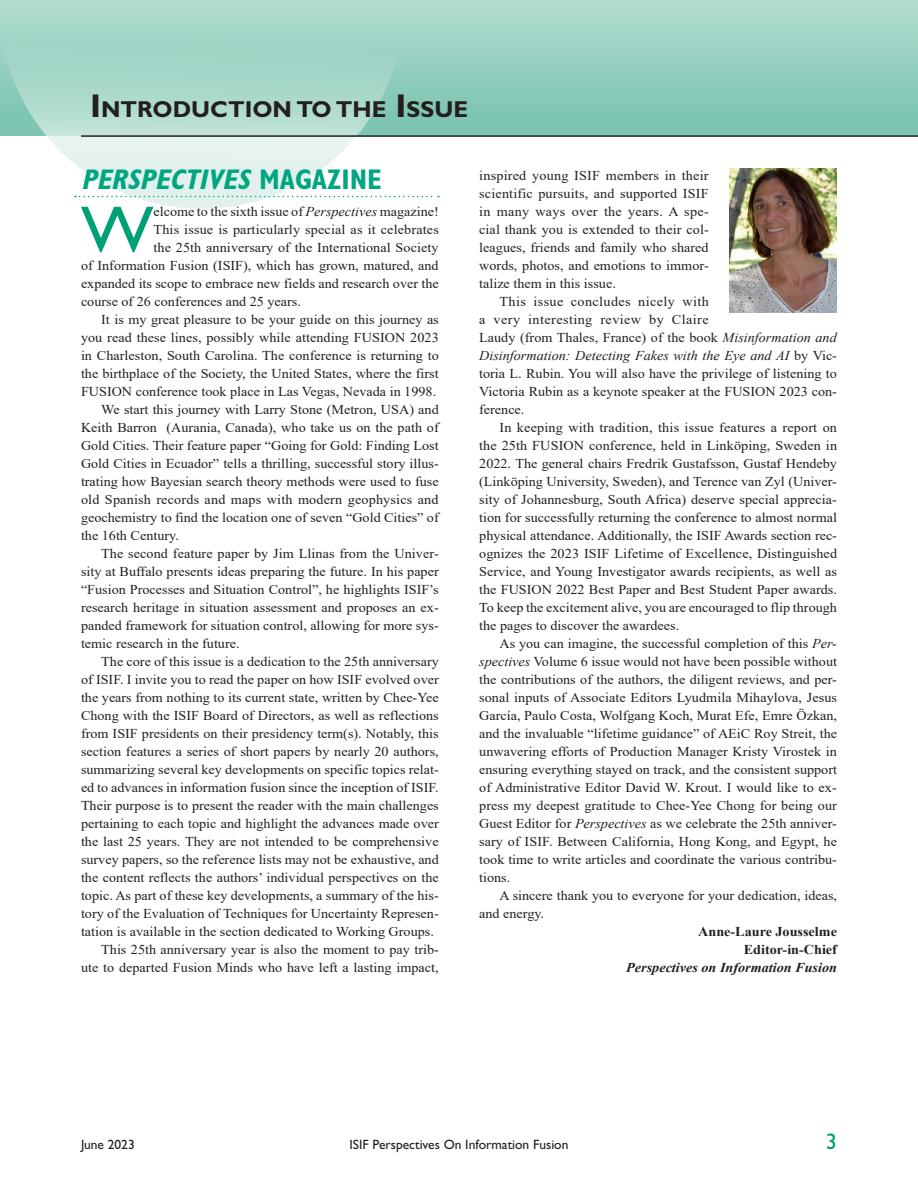
<style>
.page{position:relative;width:918px;height:1188px;background:#fff}
.page>*{position:absolute;margin:0;border:0;box-sizing:border-box;transform-origin:0 0}
.t1{font:66.3px "Gill Sans Std";color:#00a077;scale:1.05 1}
.t2{font:italic 700 condensed 28.5px "Gill Sans Std";color:#00a680}
.t3{font:700 23.1px "Gill Sans Std";color:#231f20}
.t4{font:22.5px "Gill Sans Std";color:#00a077}
.t5{font:13.5px/18px "Times New Roman";color:#231f20;text-align:justify;scale:1.05 1}
.t6{font:13.5px "Gill Sans Std";color:#231f20}
.t7{font:700 13.5px/18px "Times New Roman";color:#231f20;text-align:right;scale:1.05 1}
.t8{font:italic 700 13.5px "Times New Roman";color:#231f20;scale:1.05 1}
.s1{font-size:33px}
.s2{font-style:normal}
.s3{font-style:italic}
</style>
<div class="page">
<div style="left:0;top:0;width:918px;height:136px;background:linear-gradient(to bottom,#b3ddd1,#77c3ae)"></div>
<svg style="left:0;top:0;width:403px;height:209px"></svg>
<hr style="left:81px;top:135px;width:837px;height:2px;background:#231f20">
<svg style="left:75px;top:196px;width:364px;height:1px"></svg>
<img style="left:729px;top:169px;width:108px;height:144px">
<h3 class="t3" style="left:90px;top:96px;width:224px"><span class="s1">I</span> INTRODUCTI I</h3>
<h3 class="t3" style="left:353px;top:96px;width:85px">IN <span class="s1">I</span> INT</h3>
<h2 class="t2" style="left:81px;top:162px;width:302px">PERSPECTIVES <span class="s2">M A G A Z I N E</span></h2>
<h1 class="t1" style="left:81px;top:192px;width:71px">W</h1>
<p class="t5" style="left:154px;top:202px;width:273px">elcome to the sixth issue of <span class="s3">Perspectives</span> magazine!</p>
<p class="t5" style="left:154px;top:220px;width:273px">This issue is particularly special as it celebrates</p>
<p class="t5" style="left:154px;top:238px;width:273px">the 25th anniversary of the International Society</p>
<p class="t5" style="left:81px;top:256px;width:342px">of Information Fusion (ISIF), which has grown, matured, and</p>
<p class="t5" style="left:81px;top:274px;width:342px">expanded its scope to embrace new fields and research over the</p>
<p class="t5" style="left:81px;top:292px;width:211px">course of 26 conferences and 25 years.</p>
<p class="t5" style="left:101px;top:310px;width:323px">It is my great pleasure to be your guide on this journey as</p>
<p class="t5" style="left:81px;top:328px;width:342px">you read these lines, possibly while attending FUSION 2023</p>
<p class="t5" style="left:81px;top:346px;width:342px">in Charleston, South Carolina. The conference is returning to</p>
<p class="t5" style="left:81px;top:364px;width:342px">the birthplace of the Society, the United States, where the first</p>
<p class="t5" style="left:81px;top:382px;width:340px">FUSION conference took place in Las Vegas, Nevada in 1998.</p>
<p class="t5" style="left:101px;top:400px;width:323px">We start this journey with Larry Stone (Metron, USA) and</p>
<p class="t5" style="left:81px;top:418px;width:342px">Keith Barron (Aurania, Canada), who take us on the path of</p>
<p class="t5" style="left:81px;top:436px;width:342px">Gold Cities. Their feature paper “Going for Gold: Finding Lost</p>
<p class="t5" style="left:81px;top:454px;width:342px">Gold Cities in Ecuador” tells a thrilling, successful story illus-</p>
<p class="t5" style="left:81px;top:472px;width:342px">trating how Bayesian search theory methods were used to fuse</p>
<p class="t5" style="left:81px;top:490px;width:342px">old Spanish records and maps with modern geophysics and</p>
<p class="t5" style="left:81px;top:508px;width:342px">geochemistry to find the location one of seven “Gold Cities” of</p>
<p class="t5" style="left:81px;top:526px;width:95px">the 16th Century.</p>
<p class="t5" style="left:101px;top:544px;width:323px">The second feature paper by Jim Llinas from the Univer-</p>
<p class="t5" style="left:81px;top:562px;width:342px">sity at Buffalo presents ideas preparing the future. In his paper</p>
<p class="t5" style="left:81px;top:580px;width:342px">“Fusion Processes and Situation Control”, he highlights ISIF’s</p>
<p class="t5" style="left:81px;top:598px;width:342px">research heritage in situation assessment and proposes an ex-</p>
<p class="t5" style="left:81px;top:616px;width:342px">panded framework for situation control, allowing for more sys-</p>
<p class="t5" style="left:81px;top:634px;width:153px">temic research in the future.</p>
<p class="t5" style="left:101px;top:652px;width:323px">The core of this issue is a dedication to the 25th anniversary</p>
<p class="t5" style="left:81px;top:670px;width:342px">of ISIF. I invite you to read the paper on how ISIF evolved over</p>
<p class="t5" style="left:81px;top:688px;width:342px">the years from nothing to its current state, written by Chee-Yee</p>
<p class="t5" style="left:81px;top:706px;width:342px">Chong with the ISIF Board of Directors, as well as reflections</p>
<p class="t5" style="left:81px;top:724px;width:342px">from ISIF presidents on their presidency term(s). Notably, this</p>
<p class="t5" style="left:81px;top:742px;width:342px">section features a series of short papers by nearly 20 authors,</p>
<p class="t5" style="left:81px;top:760px;width:342px">summarizing several key developments on specific topics relat-</p>
<p class="t5" style="left:81px;top:778px;width:342px">ed to advances in information fusion since the inception of ISIF.</p>
<p class="t5" style="left:81px;top:796px;width:342px">Their purpose is to present the reader with the main challenges</p>
<p class="t5" style="left:81px;top:814px;width:342px">pertaining to each topic and highlight the advances made over</p>
<p class="t5" style="left:81px;top:832px;width:342px">the last 25 years. They are not intended to be comprehensive</p>
<p class="t5" style="left:81px;top:850px;width:342px">survey papers, so the reference lists may not be exhaustive, and</p>
<p class="t5" style="left:81px;top:868px;width:342px">the content reflects the authors’ individual perspectives on the</p>
<p class="t5" style="left:81px;top:886px;width:342px">topic. As part of these key developments, a summary of the his-</p>
<p class="t5" style="left:81px;top:904px;width:342px">tory of the Evaluation of Techniques for Uncertainty Represen-</p>
<p class="t5" style="left:81px;top:922px;width:338px">tation is available in the section dedicated to Working Groups.</p>
<p class="t5" style="left:101px;top:940px;width:323px">This 25th anniversary year is also the moment to pay trib-</p>
<p class="t5" style="left:81px;top:958px;width:342px">ute to departed Fusion Minds who have left a lasting impact,</p>
<p class="t5" style="left:479px;top:166px;width:220px">inspired young ISIF members in their scientific pursuits, and supported ISIF in many ways over the years. A spe&shy;cial thank you is extended to their col&shy;leagues, friends and family who shared words, photos, and emotions to immor&shy;talize them in this issue.</p>
<p class="t5" style="left:479px;top:292px;width:342px;text-align:left;text-indent:20px">This issue concludes nicely with<br>a very interesting review by Claire<br>Laudy (from Thales, France) of the book <span class="s3">Misinformation and Disinformation: Detecting Fakes with the Eye and AI</span> by Vic&shy;toria L. Rubin. You will also have the privilege of listening to Victoria Rubin as a keynote speaker at the FUSION 2023 con&shy;ference.</p>
<p class="t5" style="left:479px;top:418px;width:342px;text-indent:20px">In keeping with tradition, this issue features a report on the 25th FUSION conference, held in Linköping, Sweden in 2022. The general chairs Fredrik Gustafsson, Gustaf Hendeby (Linköping University, Sweden), and Terence van Zyl (Univer&shy;sity of Johannesburg, South Africa) deserve special apprecia&shy;tion for successfully returning the conference to almost normal physical attendance. Additionally, the ISIF Awards section rec&shy;ognizes the 2023 ISIF Lifetime of Excellence, Distinguished Service, and Young Investigator awards recipients, as well as the FUSION 2022 Best Paper and Best Student Paper awards.<br>To keep the excitement alive, you are encouraged to flip through the pages to discover the awardees.</p>
<p class="t5" style="left:479px;top:634px;width:342px;text-indent:20px">As you can imagine, the successful completion of this <span class="s3">Per&shy;spectives</span> Volume 6 issue would not have been possible without the contributions of the authors, the diligent reviews, and per&shy;sonal inputs of Associate Editors Lyudmila Mihaylova, Jesus García, Paulo Costa, Wolfgang Koch, Murat Efe, Emre Özkan, and the invaluable “lifetime guidance” of AEiC Roy Streit, the unwavering efforts of Production Manager Kristy Virostek in ensuring everything stayed on track, and the consistent support of Administrative Editor David W. Krout. I would like to ex&shy;press my deepest gratitude to Chee-Yee Chong for being our Guest Editor for <span class="s3">Perspectives</span> as we celebrate the 25th anniver&shy;sary of ISIF. Between California, Hong Kong, and Egypt, he took time to write articles and coordinate the various contribu&shy;tions.</p>
<p class="t5" style="left:479px;top:886px;width:342px;text-indent:20px">A sincere thank you to everyone for your dedication, ideas, and energy.</p>
<p class="t7" style="left:698px;top:922px;width:134px">Anne-Laure Jousselme<br>Editor-in-Chief</p>
<p class="t8" style="left:626px;top:958px;width:202px">Perspectives on Information Fusion</p>
<p class="t6" style="left:81px;top:1137px;width:55px">June 2023</p>
<p class="t6" style="left:350px;top:1137px;width:221px">ISIF Perspectives On Information Fusion</p>
<h3 class="t4" style="left:826px;top:1129px;width:13px">3</h3>
</div>
